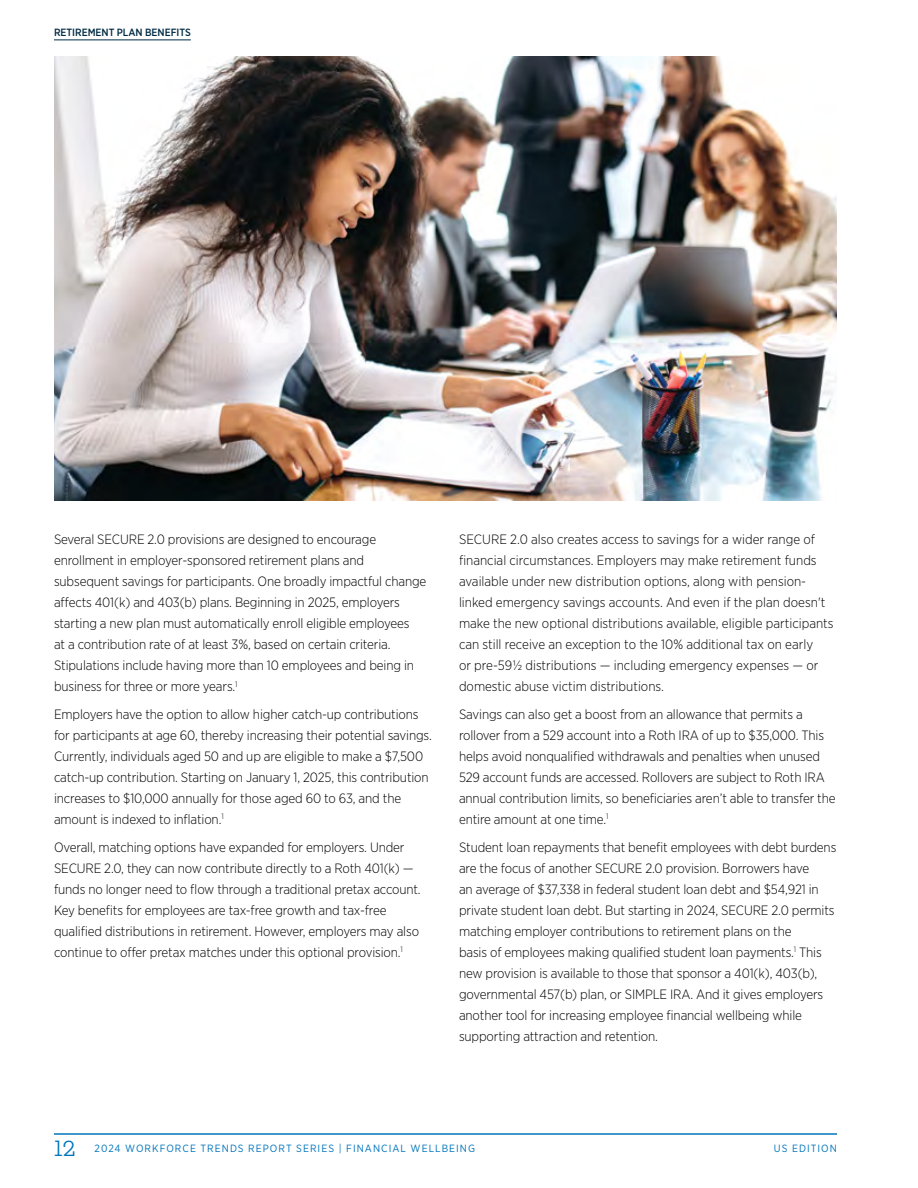
<style>
.page{position:relative;width:918px;height:1188px;background:#fff}
.page>*{position:absolute;margin:0;border:0;box-sizing:border-box;transform-origin:0 0}
.t1{font:300 13.5px/21px "Gotham Narrow";letter-spacing:-.01em;color:#000}
.t2{font:10.5px "Gotham Narrow";letter-spacing:.1em;color:#0075bc}
.t3{font:500 10.5px "Gotham Narrow";color:#002b44}
.s1{font-family:"Gallagher Slab";font-weight:300;font-size:21px}
</style>
<div class="page">
<hr style="left:54px;top:1133px;width:783px;height:2px;background:#0075bc">
<hr style="left:54px;top:40px;width:137px;height:1px;background:#002b44">
<img style="left:54px;top:56px;width:783px;height:445px">
<p class="t3" style="left:54px;top:26px;width:138px">RETIREMENT PLAN BENEFITS</p>
<p class="t1" style="left:54px;top:529px;width:374px">Several SECURE 2.0 provisions are designed to encourage enrollment in employer-sponsored retirement plans and subsequent savings for participants. One broadly impactful change affects 401(k) and 403(b) plans. Beginning in 2025, employers starting a new plan must automatically enroll eligible employees<br>at a contribution rate of at least 3%, based on certain criteria.<br>Stipulations include having more than 10 employees and being in business for three or more years.<sup>1</sup></p>
<p class="t1" style="left:54px;top:703px;width:380px">Employers have the option to allow higher catch-up contributions for participants at age 60, thereby increasing their potential savings.<br>Currently, individuals aged 50 and up are eligible to make a $7,500 catch-up contribution. Starting on January 1, 2025, this contribution increases to $10,000 annually for those aged 60 to 63, and the amount is indexed to inflation.<sup>1</sup></p>
<p class="t1" style="left:54px;top:836px;width:368px">Overall, matching options have expanded for employers. Under SECURE 2.0, they can now contribute directly to a Roth 401(k) — funds no longer need to flow through a traditional pretax account.<br>Key benefits for employees are tax-free growth and tax-free qualified distributions in retirement. However, employers may also continue to offer pretax matches under this optional provision.<sup>1</sup></p>
<p class="t1" style="left:459px;top:529px;width:376px">SECURE 2.0 also creates access to savings for a wider range of financial circumstances. Employers may make retirement funds available under new distribution options, along with pension&shy;linked emergency savings accounts. And even if the plan doesn't make the new optional distributions available, eligible participants can still receive an exception to the 10% additional tax on early<br>or pre-59½ distributions — including emergency expenses — or domestic abuse victim distributions.</p>
<p class="t1" style="left:459px;top:703px;width:378px">Savings can also get a boost from an allowance that permits a rollover from a 529 account into a Roth IRA of up to $35,000. This helps avoid nonqualified withdrawals and penalties when unused 529 account funds are accessed. Rollovers are subject to Roth IRA annual contribution limits, so beneficiaries aren’t able to transfer the entire amount at one time.<sup>1</sup></p>
<p class="t1" style="left:459px;top:836px;width:379px">Student loan repayments that benefit employees with debt burdens are the focus of another SECURE 2.0 provision. Borrowers have<br>an average of $37,338 in federal student loan debt and $54,921 in private student loan debt. But starting in 2024, SECURE 2.0 permits matching employer contributions to retirement plans on the<br>basis of employees making qualified student loan payments.<sup>1</sup> This new provision is available to those that sponsor a 401(k), 403(b), governmental 457(b) plan, or SIMPLE IRA. And it gives employers another tool for increasing employee financial wellbeing while supporting attraction and retention.</p>
<p class="t2" style="left:54px;top:1142px;width:423px"><span class="s1">12</span> 2024 WORKFORCE TRENDS REPORT SERIES | FINANCIAL WELLBEING</p>
<p class="t2" style="left:774px;top:1142px;width:65px">US EDITION</p>
</div>
